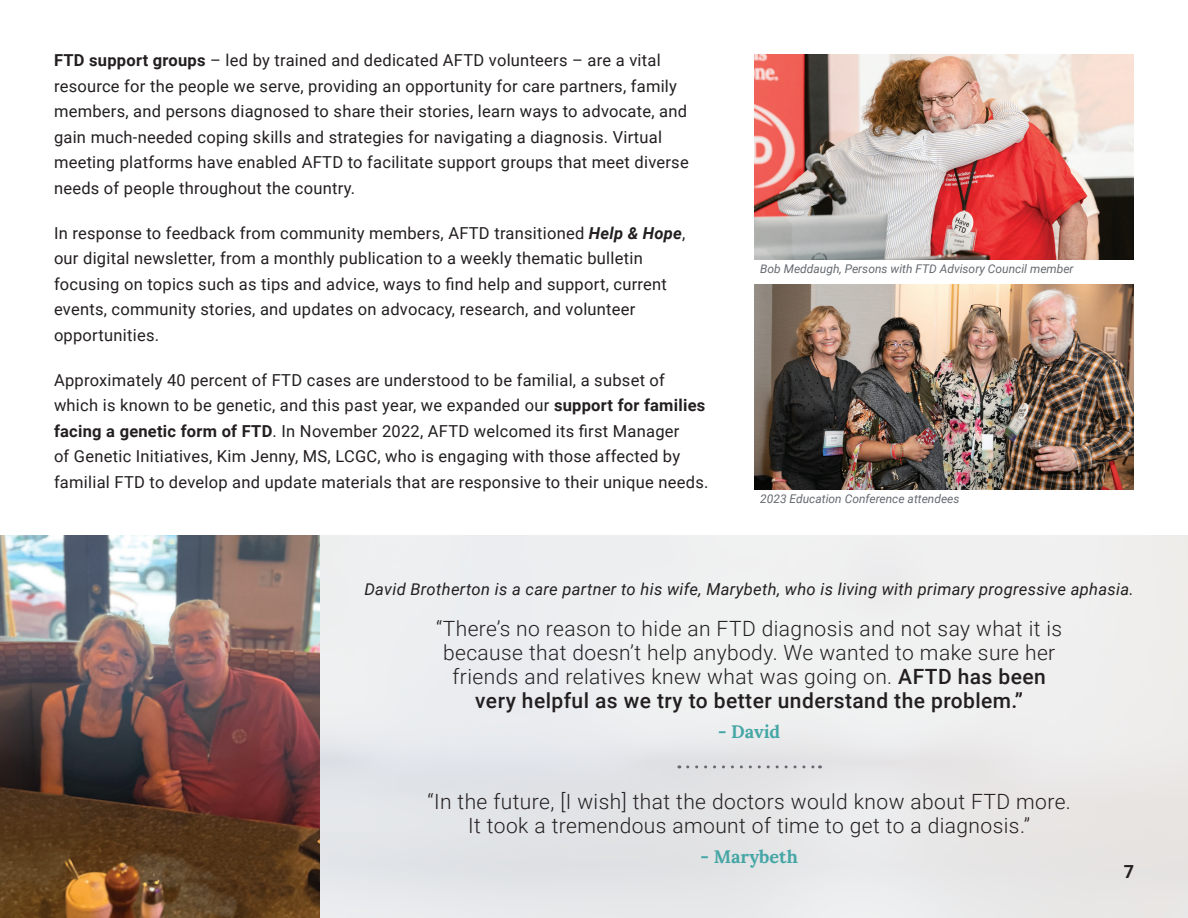
<style>
.page{position:relative;width:1188px;height:918px;background:#fff}
.page>*{position:absolute;margin:0;border:0;box-sizing:border-box;transform-origin:0 0}
.t1{font:300 21px/24px "Roboto";letter-spacing:.02em;color:#231f20;text-align:center}
.t2{font:700 18px "Lora";color:#45a6a6}
.t3{font:700 18px "Roboto";color:#231f20}
.t4{font:16.5px/25.5px "Roboto";letter-spacing:.015em;color:#231f20}
.t5{font:italic 16.5px "Roboto";letter-spacing:.02em;color:#231f20}
.t6{font:italic 12px "Roboto";color:#65696f}
.s1{font-weight:700}
.s2{font-weight:700;font-style:italic}
.s3{font-weight:500}
</style>
<div class="page">
<img style="left:319px;top:536px;width:869px;height:382px">
<img style="left:754px;top:54px;width:380px;height:205px">
<img style="left:754px;top:284px;width:380px;height:205px">
<svg style="left:688px;top:765px;width:133px;height:3px"></svg>
<img style="left:0;top:536px;width:319px;height:382px">
<p class="t4" style="left:54px;top:47px;width:636px"><span class="s1">FTD support groups</span> – led by trained and dedicated AFTD volunteers – are a vital resource for the people we serve, providing an opportunity for care partners, family members, and persons diagnosed to share their stories, learn ways to advocate, and gain much-needed coping skills and strategies for navigating a diagnosis. Virtual meeting platforms have enabled AFTD to facilitate support groups that meet diverse needs of people throughout the country.</p>
<p class="t4" style="left:54px;top:220px;width:633px">In response to feedback from community members, AFTD transitioned <span class="s2">Help &amp; Hope</span>, our digital newsletter, from a monthly publication to a weekly thematic bulletin focusing on topics such as tips and advice, ways to find help and support, current events, community stories, and updates on advocacy, research, and volunteer opportunities.</p>
<p class="t4" style="left:54px;top:367px;width:656px">Approximately 40 percent of FTD cases are understood to be familial, a subset of which is known to be genetic, and this past year, we expanded our <span class="s1">support for families facing a genetic form of FTD</span>. In November 2022, AFTD welcomed its first Manager<br>of Genetic Initiatives, Kim Jenny, MS, LCGC, who is engaging with those affected by familial FTD to develop and update materials that are responsive to their unique needs.</p>
<p class="t6" style="left:760px;top:260px;width:315px">Bob Meddaugh, Persons with FTD Advisory Council member</p>
<p class="t6" style="left:760px;top:490px;width:201px">2023 Education Conference attendees</p>
<p class="t5" style="left:364px;top:577px;width:771px">David Brotherton is a care partner to his wife, Marybeth, who is living with primary progressive aphasia.</p>
<p class="t1" style="left:436px;top:616px;width:628px">“There’s no reason to hide an FTD diagnosis and not say what it is because that doesn’t help anybody. We wanted to make sure her friends and relatives knew what was going on. <span class="s3">AFTD has been very helpful as we try to better understand the problem.”</span></p>
<p class="t2" style="left:718px;top:720px;width:64px">- David</p>
<p class="t1" style="left:427px;top:789px;width:645px">“In the future, [I wish] that the doctors would know about FTD more.<br>It took a tremendous amount of time to get to a diagnosis.”</p>
<p class="t2" style="left:700px;top:845px;width:99px">- Marybeth</p>
<p class="t3" style="left:1124px;top:858px;width:12px">7</p>
</div>
